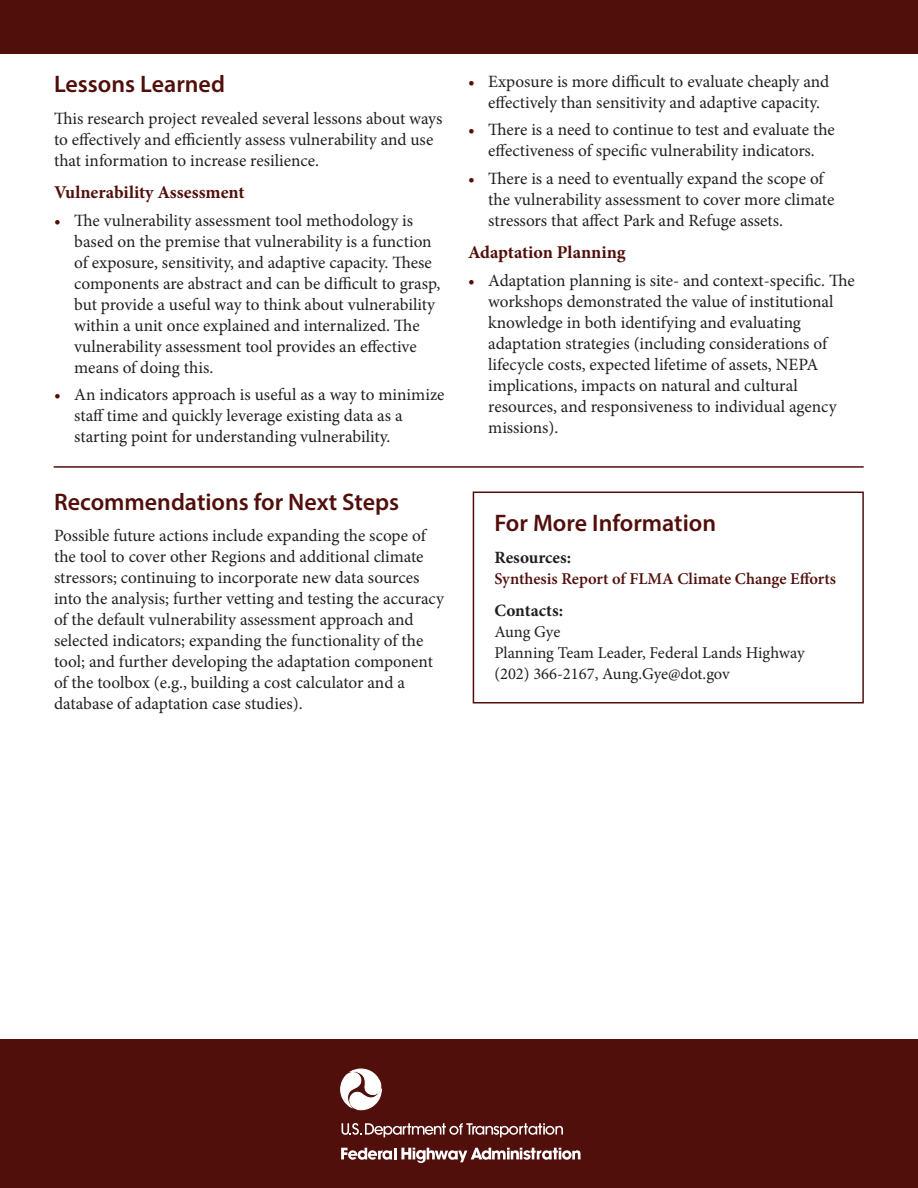
<style>
.page{position:relative;width:918px;height:1188px;background:#fff}
.page>*{position:absolute;margin:0;border:0;box-sizing:border-box;transform-origin:0 0}
.t1{font:600 24px "Myriad Pro";color:#510f0b}
.t2{font:700 18px "Minion Pro";letter-spacing:-.005em;color:#510f0b}
.t3{font:17.25px/21px "Minion Pro";color:#231f20}
.t4{font:700 17.25px "Minion Pro";color:#231f20}
.t5{font:17.25px "Minion Pro";color:#510f0b}
.t6{font:16.5px "Minion Pro";color:#231f20}
.t7{font:600 16.5px "Minion Pro";color:#510f0b}
.s1{color:#510f0b}
</style>
<div class="page">
<div style="left:0;top:0;width:918px;height:54px;background:#510f0b"></div>
<div style="left:0;top:1040px;width:918px;height:148px;background:#510f0b"></div>
<div style="left:473px;top:492px;width:391px;height:212px;border:2px solid #510f0b"></div>
<hr style="left:54px;top:466px;width:810px;height:2px;background:#510f0b">
<svg style="left:342px;top:1123px;width:221px;height:14px"></svg>
<svg style="left:341px;top:1148px;width:239px;height:15px"></svg>
<svg style="left:340px;top:1069px;width:42px;height:41px"></svg>
<h2 class="t1" style="left:54px;top:69px;width:172px">Lessons Learned</h2>
<p class="t3" style="left:54px;top:108px;width:390px">This research project revealed several lessons about ways to effectively and efficiently assess vulnerability and use that information to increase resilience.</p>
<h3 class="t2" style="left:54px;top:179px;width:192px">Vulnerability Assessment</h3>
<p class="t5" style="left:54px;top:209px;width:8px">•</p>
<p class="t3" style="left:74px;top:210px;width:368px">The vulnerability assessment tool methodology is based on the premise that vulnerability is a function of exposure, sensitivity, and adaptive capacity. These components are abstract and can be difficult to grasp, but provide a useful way to think about vulnerability within a unit once explained and internalized. The vulnerability assessment tool provides an effective means of doing this.</p>
<p class="t3" style="left:74px;top:384px;width:372px">An indicators approach is useful as a way to minimize staff time and quickly leverage existing data as a starting point for understanding vulnerability.</p>
<p class="t5" style="left:54px;top:383px;width:8px">•</p>
<h2 class="t1" style="left:54px;top:486px;width:347px">Recommendations for Next Steps</h2>
<p class="t3" style="left:54px;top:525px;width:392px">Possible future actions include expanding the scope of the tool to cover other Regions and additional climate stressors; continuing to incorporate new data sources into the analysis; further vetting and testing the accuracy of the default vulnerability assessment approach and selected indicators; expanding the functionality of the tool; and further developing the adaptation component of the toolbox (e.g., building a cost calculator and a database of adaptation case studies).</p>
<p class="t3" style="left:488px;top:71px;width:343px">Exposure is more difficult to evaluate cheaply and effectively than sensitivity and adaptive capacity.</p>
<p class="t3" style="left:488px;top:120px;width:348px">There is a need to continue to test and evaluate the effectiveness of specific vulnerability indicators.</p>
<p class="t3" style="left:488px;top:168px;width:348px">There is a need to eventually expand the scope of the vulnerability assessment to cover more climate stressors that affect Park and Refuge assets.</p>
<h3 class="t2" style="left:468px;top:240px;width:159px">Adaptation Planning</h3>
<p class="t3" style="left:488px;top:270px;width:368px;text-indent:-20px"><span class="s1">•</span> Adaptation planning is site- and context-specific. The workshops demonstrated the value of institutional knowledge in both identifying and evaluating adaptation strategies (including considerations of lifecycle costs, expected lifetime of assets, NEPA implications, impacts on natural and cultural resources, and responsiveness to individual agency missions).</p>
<p class="t5" style="left:468px;top:70px;width:8px">•</p>
<p class="t5" style="left:468px;top:118px;width:8px">•</p>
<p class="t5" style="left:468px;top:167px;width:8px">•</p>
<h2 class="t1" style="left:494px;top:508px;width:223px">For More Information</h2>
<h3 class="t4" style="left:494px;top:545px;width:78px">Resources:</h3>
<p class="t7" style="left:494px;top:567px;width:343px">Synthesis Report of FLMA Climate Change Efforts</p>
<h3 class="t4" style="left:494px;top:598px;width:70px">Contacts:</h3>
<p class="t6" style="left:494px;top:621px;width:67px">Aung Gye</p>
<p class="t6" style="left:494px;top:642px;width:312px">Planning Team Leader, Federal Lands Highway</p>
<p class="t6" style="left:494px;top:663px;width:237px">(202) 366-2167, Aung.Gye@dot.gov</p>
</div>
